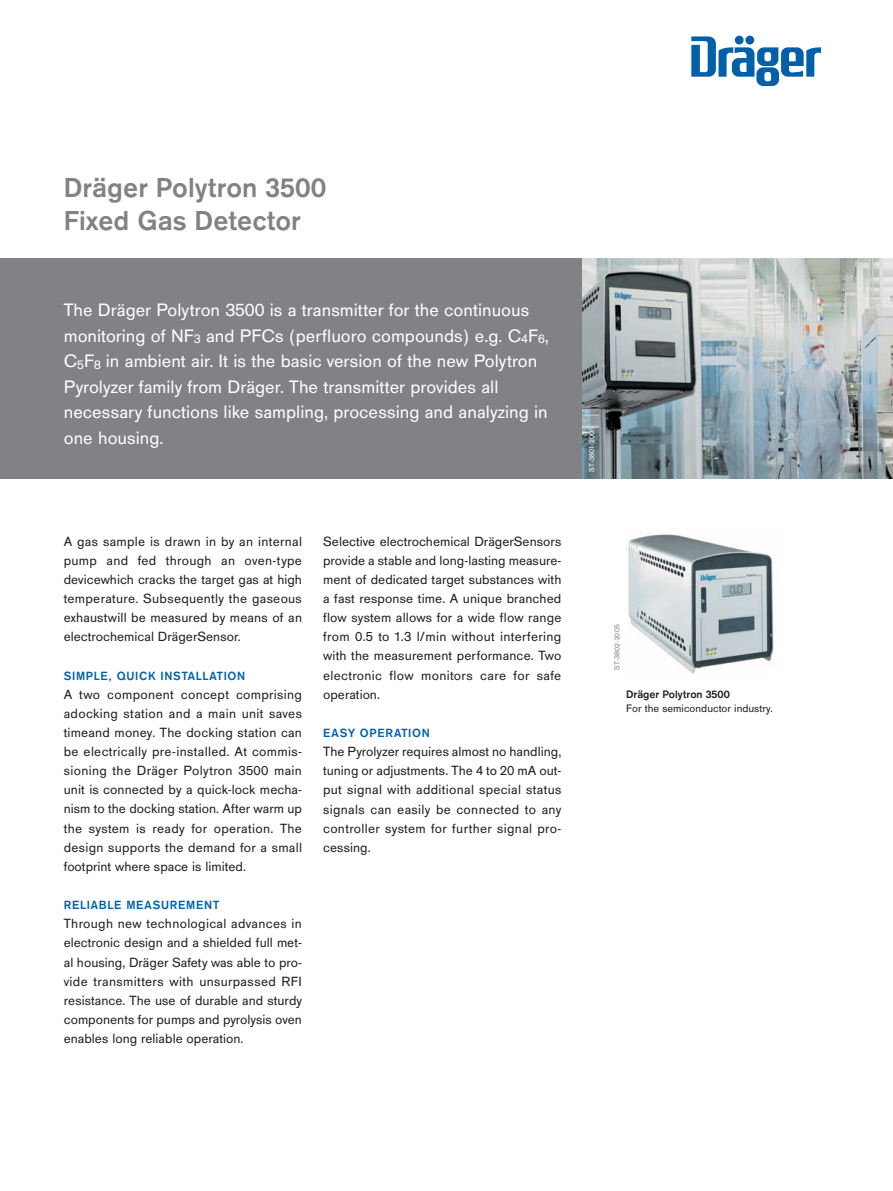
<style>
.page{position:relative;width:893px;height:1191px;background:#fff}
.page>*{position:absolute;margin:0;border:0;box-sizing:border-box;transform-origin:0 0}
.t1{font:700 28.5px/33px "Draeger San";color:#808285}
.t2{font:18.75px/25.5px "Draeger San";color:#fff}
.t3{font:13.8px/19.2px "Draeger San";letter-spacing:.005em;color:#231f20;text-align:justify}
.t4{font:700 12.3px "Draeger San";letter-spacing:.055em;color:#0060a9}
.t5{font:11.25px "Draeger San";color:#231f20}
.t6{font:700 11.25px "Draeger San";color:#231f20}
.t7{font:7.5px "Draeger San";letter-spacing:.025em;color:#fff}
.t8{font:7.5px "Draeger San";letter-spacing:.025em;color:#808285}
</style>
<div class="page">
<div style="left:0;top:258px;width:625px;height:220px;background:#808285"></div>
<img style="left:583px;top:258px;width:310px;height:220px">
<img style="left:628px;top:534px;width:146px;height:140px">
<svg style="left:691px;top:36px;width:130px;height:50px"></svg>
<div style="left:735px;top:36px;width:9px;height:8px;background:#0060a9;border-radius:50%"></div>
<div style="left:745px;top:36px;width:9px;height:8px;background:#0060a9;border-radius:50%"></div>
<h1 class="t1" style="left:64px;top:174px;width:264px">Dräger Polytron 3500<br>Fixed Gas Detector</h1>
<p class="t2" style="left:64px;top:299px;width:486px">The Dräger Polytron 3500 is a transmitter for the continuous monitoring of NF<sub>3</sub> and PFCs (perfluoro compounds) e.g. C<sub>4</sub>F<sub>6</sub>, C<sub>5</sub>F<sub>8</sub> in ambient air. It is the basic version of the new Polytron Pyrolyzer family from Dräger. The transmitter provides all necessary functions like sampling, processing and analyzing in one housing.</p>
<p class="t3" style="left:64px;top:533px;width:240px">A gas sample is drawn in by an internal pump and fed through an oven-type devicewhich cracks the target gas at high temperature. Subsequently the gaseous exhaustwill be measured by means of an electrochemical DrägerSensor.</p>
<p class="t4" style="left:64px;top:671px;width:183px">SIMPLE, QUICK INSTALLATION</p>
<p class="t3" style="left:64px;top:686px;width:240px">A two component concept comprising adocking station and a main unit saves timeand money. The docking station can be electrically pre-installed. At commis&shy;sioning the Dräger Polytron 3500 main unit is connected by a quick-lock mecha&shy;nism to the docking station. After warm up the system is ready for operation. The design supports the demand for a small footprint where space is limited.</p>
<p class="t4" style="left:64px;top:901px;width:157px">RELIABLE MEASUREMENT</p>
<p class="t3" style="left:64px;top:915px;width:240px">Through new technological advances in electronic design and a shielded full met&shy;al housing, Dräger Safety was able to pro&shy;vide transmitters with unsurpassed RFI resistance. The use of durable and sturdy components for pumps and pyrolysis oven enables long reliable operation.</p>
<p class="t3" style="left:323px;top:533px;width:240px">Selective electrochemical DrägerSensors provide a stable and long-lasting measure&shy;ment of dedicated target substances with a fast response time. A unique branched flow system allows for a wide flow range from 0.5 to 1.3 l/min without interfering with the measurement performance. Two electronic flow monitors care for safe operation.</p>
<p class="t4" style="left:323px;top:728px;width:108px">EASY OPERATION</p>
<p class="t3" style="left:323px;top:743px;width:240px">The Pyrolyzer requires almost no handling, tuning or adjustments. The 4 to 20 mA out&shy;put signal with additional special status signals can easily be connected to any controller system for further signal pro&shy;cessing.</p>
<p class="t7" style="left:589px;top:472px;width:46px;rotate:-90deg">ST-3801-2005</p>
<p class="t8" style="left:614px;top:670px;width:47px;rotate:-90deg">ST-3802-2005</p>
<p class="t6" style="left:626px;top:690px;width:105px">Dräger Polytron 3500</p>
<p class="t5" style="left:626px;top:704px;width:148px">For the semiconductor industry.</p>
</div>
